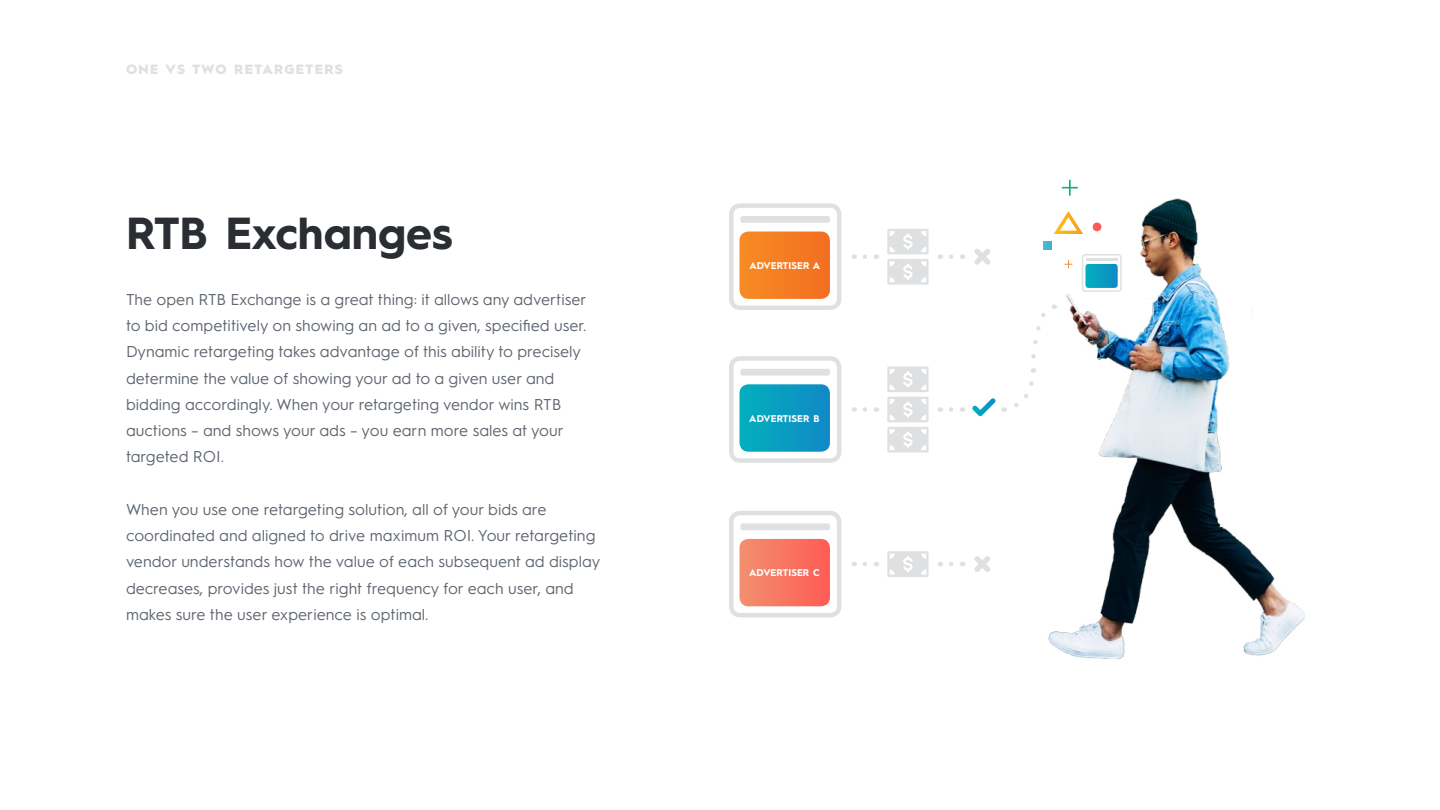
<style>
.page{position:relative;width:1440px;height:810px;background:#fff}
.page>*{position:absolute;margin:0;border:0;box-sizing:border-box;transform-origin:0 0}
.t1{font:700 45px "Hurme Geometric Sans 1";color:#2a2e33}
.t2{font:15.75px/26.2px "Hurme Geometric Sans 1";color:#5f6670}
.t3{font:900 13.5px "Hurme Geometric Sans 1";letter-spacing:.1em;color:#dfe0e2}
.t4{font:700 9.75px "Hurme Geometric Sans 1";letter-spacing:.01em;color:#fff}
</style>
<div class="page">
<img style="left:1043px;top:187px;width:262px;height:472px">
<svg style="left:887px;top:367px;width:42px;height:85px"></svg>
<svg style="left:887px;top:551px;width:42px;height:26px"></svg>
<svg style="left:887px;top:229px;width:42px;height:56px"></svg>
<div style="left:729px;top:203px;width:112px;height:107px;border:4px solid #dfe0e2;border-radius:9px"></div>
<div style="left:740px;top:216px;width:90px;height:7px;background:#dfe0e2;border-radius:2px"></div>
<svg style="left:740px;top:232px;width:90px;height:67px;background:#f47e24"></svg>
<div style="left:729px;top:356px;width:112px;height:107px;border:4px solid #dfe0e2;border-radius:9px"></div>
<div style="left:740px;top:369px;width:90px;height:7px;background:#dfe0e2;border-radius:2px"></div>
<svg style="left:740px;top:384px;width:90px;height:68px;background:#0e9dc2"></svg>
<div style="left:729px;top:511px;width:112px;height:106px;border:4px solid #dfe0e2;border-radius:9px"></div>
<div style="left:740px;top:523px;width:90px;height:7px;background:#dfe0e2;border-radius:2px"></div>
<svg style="left:740px;top:539px;width:90px;height:67px;background:#f87663"></svg>
<svg style="left:951px;top:254px;width:12px;height:5px"></svg>
<svg style="left:951px;top:407px;width:12px;height:5px"></svg>
<svg style="left:951px;top:562px;width:12px;height:4px"></svg>
<svg style="left:974px;top:249px;width:17px;height:16px"></svg>
<svg style="left:974px;top:556px;width:17px;height:16px"></svg>
<svg style="left:972px;top:398px;width:24px;height:18px"></svg>
<div style="left:1083px;top:255px;width:38px;height:36px;background:#fff;border-radius:3px"></div>
<div style="left:1082px;top:254px;width:40px;height:38px;border:2px solid #dfe0e2;border-radius:3px"></div>
<svg style="left:1085px;top:258px;width:33px;height:30px"></svg>
<svg style="left:1054px;top:211px;width:29px;height:23px"></svg>
<svg style="left:1062px;top:180px;width:16px;height:16px"></svg>
<svg style="left:1043px;top:242px;width:9px;height:8px"></svg>
<svg style="left:1064px;top:260px;width:8px;height:8px"></svg>
<div style="left:1093px;top:223px;width:8px;height:8px;background:#ff5b55;border-radius:50%"></div>
<svg style="left:1004px;top:368px;width:32px;height:44px"></svg>
<svg style="left:1031px;top:303px;width:24px;height:58px"></svg>
<p class="t3" style="left:126px;top:60px;width:218px">ONE VS TWO RETARGETERS</p>
<h1 class="t1" style="left:126px;top:201px;width:328px">RTB Exchanges</h1>
<p class="t2" style="left:126px;top:285px;width:462px">The open RTB Exchange is a great thing: it allows any advertiser to bid competitively on showing an ad to a given, specified user.<br>Dynamic retargeting takes advantage of this ability to precisely determine the value of showing your ad to a given user and bidding accordingly. When your retargeting vendor wins RTB auctions – and shows your ads – you earn more sales at your targeted ROI.</p>
<p class="t2" style="left:126px;top:495px;width:476px">When you use one retargeting solution, all of your bids are coordinated and aligned to drive maximum ROI. Your retargeting vendor understands how the value of each subsequent ad display decreases, provides just the right frequency for each user, and makes sure the user experience is optimal.</p>
<p class="t4" style="left:749px;top:259px;width:72px">ADVERTISER A</p>
<p class="t4" style="left:749px;top:411px;width:72px">ADVERTISER B</p>
<p class="t4" style="left:749px;top:566px;width:72px">ADVERTISER C</p>
</div>
